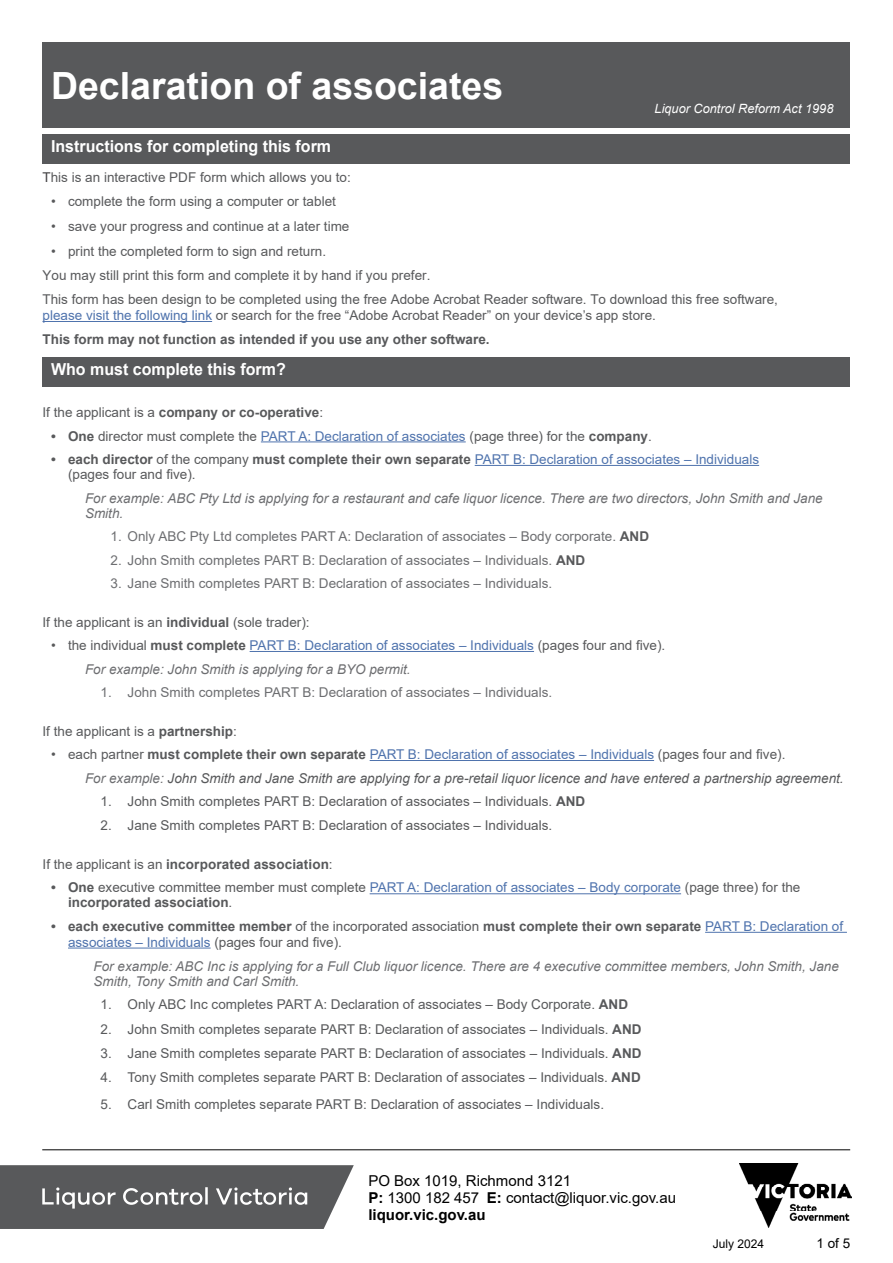
<style>
.page{position:relative;width:893px;height:1263px;background:#fff}
.page>*{position:absolute;margin:0;border:0;box-sizing:border-box;transform-origin:0 0}
.t1{font:700 37.5px "Arial";color:#fff}
.t2{font:700 16.5px "Arial";color:#fff}
.t3{font:15px/17.2px "Arial";color:#000}
.t4{font:13.5px/24.3px "Arial";color:#58595b}
.t5{font:italic 13.5px/15px "Arial";color:#6d6e71}
.t6{font:700 13.5px/15px "Arial";color:#58595b}
.t7{font:13.5px "Arial";color:#6d6e71}
.t8{font:italic 13.5px/23.5px "Arial";color:#58595b}
.t9{font:13.5px "Arial";color:#000}
.t10{font:italic 12.75px "Arial";color:#fff}
.t11{font:12px "Arial";color:#000}
.s1{color:#414042}
.s2{color:#4f73ad}
.s3{font-weight:700}
.s4{font-weight:400}
.s5{font-weight:400;color:#4f73ad}
.s6{font-weight:700;color:#58595b}
.s7{font-style:normal;color:#58595b}
.s8{font-weight:700;font-style:normal;color:#58595b}
.s9{font-style:normal;color:#4f73ad}
.s10{font-style:normal}
.s11{font-weight:700;font-style:normal}
.s12{color:#6d6e71}
</style>
<div class="page">
<img style="left:739px;top:1164px;width:113px;height:63px">
<hr style="left:42px;top:1149px;width:808px;height:1px;background:#000">
<svg style="left:0;top:1165px;width:354px;height:64px;background:#696a6c"></svg>
<div style="left:43px;top:43px;width:807px;height:85px;background:#58595b"></div>
<hr style="left:43px;top:321px;width:169px;height:1px;background:#4f73ad">
<hr style="left:261px;top:441px;width:205px;height:1px;background:#4f73ad">
<hr style="left:475px;top:465px;width:284px;height:1px;background:#4f73ad">
<hr style="left:250px;top:651px;width:284px;height:1px;background:#4f73ad">
<hr style="left:370px;top:760px;width:284px;height:1px;background:#4f73ad">
<hr style="left:370px;top:893px;width:311px;height:1px;background:#4f73ad">
<hr style="left:705px;top:932px;width:142px;height:1px;background:#4f73ad">
<hr style="left:68px;top:947px;width:143px;height:1px;background:#4f73ad">
<div style="left:43px;top:134px;width:807px;height:30px;background:#58595b"></div>
<div style="left:43px;top:357px;width:807px;height:30px;background:#58595b"></div>
<h1 class="t1" style="left:51px;top:59px;width:454px">Declaration of associates</h1>
<p class="t2" style="left:51px;top:134px;width:282px">Instructions for completing this form</p>
<p class="t10" style="left:655px;top:100px;width:180px">Liquor Control Reform Act 1998</p>
<p class="t4" style="left:43px;top:165px;width:310px"><span class="s1">T</span>his is an interactive PDF form which allows you to:</p>
<p class="t4" style="left:51px;top:189px;width:286px">• complete the form using a computer or tablet</p>
<p class="t4" style="left:51px;top:214px;width:300px">• save your progress and continue at a later time</p>
<p class="t4" style="left:43px;top:239px;width:737px;text-indent:9px">• print the completed form to sign and return.<br>You may still print this form and complete it by hand if you prefer.<br>This form has been design to be completed using the free Adobe Acrobat Reader software. To download this free software,</p>
<p class="t4" style="left:43px;top:303px;width:615px"><span class="s2">please visit the following link</span> or search for the free “Adobe Acrobat Reader” on your device’s app store.<br><span class="s3">This form may not function as intended if you use any other software.</span></p>
<p class="t2" style="left:51px;top:357px;width:236px">Who must complete this form?</p>
<p class="t6" style="left:43px;top:405px;width:282px"><span class="s4">If the applicant is a</span> company or co-operative<span class="s4">:</span></p>
<p class="t4" style="left:51px;top:423px;width:602px"><span class="s3">• One</span> director must complete the <span class="s2">PART A: Declaration of associates</span> (page three) for the <span class="s3">company</span>.</p>
<p class="t6" style="left:68px;top:452px;width:693px;text-indent:-17px">• each director <span class="s4">of the company</span> must complete their own separate <span class="s5">PART B: Declaration of associates – Individuals </span><span class="s4">(pages four and five).</span></p>
<p class="t5" style="left:85px;top:490px;width:739px">For example: ABC Pty Ltd is applying for a restaurant and cafe liquor licence. There are two directors, John Smith and Jane<br>Smith.</p>
<p class="t7" style="left:111px;top:527px;width:540px">1. Only ABC Pty Ltd completes PART A: Declaration of associates – Body corporate. <span class="s6">AND</span></p>
<p class="t7" style="left:111px;top:550px;width:476px">2. John Smith completes PART B: Declaration of associates – Individuals. <span class="s6">AND</span></p>
<p class="t7" style="left:111px;top:574px;width:443px">3. Jane Smith completes PART B: Declaration of associates – Individuals.</p>
<p class="t4" style="left:43px;top:609px;width:269px">If the applicant is an <span class="s3">individual</span> (sole trader):</p>
<p class="t5" style="left:85px;top:634px;width:582px;line-height:23.5px;text-indent:-34px"><span class="s7">• the individual</span> <span class="s8">must complete</span> <span class="s9">PART B: Declaration of associates – Individuals</span> <span class="s7">(pages four and five).<br></span>For example: John Smith is applying for a BYO permit.</p>
<p class="t7" style="left:101px;top:683px;width:453px">1. John Smith completes PART B: Declaration of associates – Individuals.</p>
<p class="t4" style="left:43px;top:719px;width:196px">If the applicant is a <span class="s3">partnership</span>:</p>
<p class="t8" style="left:85px;top:743px;width:760px;text-indent:-34px"><span class="s10">• each partner</span> <span class="s11">must complete their own separate</span> <span class="s9">PART B: Declaration of associates – Individuals</span> <span class="s10">(pages four and five).<br></span><span class="s12">For example:</span> John Smith and Jane Smith are applying for a pre-retail liquor licence and have entered a partnership agreement.</p>
<p class="t4" style="left:101px;top:789px;width:486px">1. John Smith completes PART B: Declaration of associates – Individuals. <span class="s3">AND</span></p>
<p class="t4" style="left:101px;top:813px;width:453px">2. Jane Smith completes PART B: Declaration of associates – Individuals.</p>
<p class="t6" style="left:43px;top:857px;width:291px"><span class="s4">If the applicant is an</span> incorporated association<span class="s4">:</span></p>
<p class="t4" style="left:68px;top:880px;width:734px;line-height:15px;text-indent:-17px"><span class="s3">• One</span> executive committee member must complete <span class="s2">PART A: Declaration of associates – Body corporate</span> (page three) for the <span class="s3">incorporated association</span>.</p>
<p class="t6" style="left:68px;top:918px;width:777px;line-height:15.8px;text-indent:-17px">• each executive committee member <span class="s4">of the incorporated association</span> must complete their own separate <span class="s5">PART B: Declaration of associates – Individuals</span> <span class="s4">(pages four and five).</span></p>
<p class="t5" style="left:94px;top:959px;width:747px">For example: ABC Inc is applying for a Full Club liquor licence. There are 4 executive committee members, John Smith, Jane<br>Smith, Tony Smith and Carl Smith.</p>
<p class="t4" style="left:101px;top:992px;width:529px">1. Only ABC Inc completes PART A: Declaration of associates – Body Corporate. <span class="s3">AND</span></p>
<p class="t4" style="left:101px;top:1017px;width:542px">2. John Smith completes separate PART B: Declaration of associates – Individuals. <span class="s3">AND</span></p>
<p class="t4" style="left:101px;top:1041px;width:542px">3. Jane Smith completes separate PART B: Declaration of associates – Individuals. <span class="s3">AND</span></p>
<p class="t4" style="left:101px;top:1065px;width:542px">4. Tony Smith completes separate PART B: Declaration of associates – Individuals. <span class="s3">AND</span></p>
<p class="t4" style="left:101px;top:1092px;width:505px">5. Carl Smith completes separate PART B: Declaration of associates – Individuals.</p>
<p class="t3" style="left:368px;top:1172px;width:309px">PO Box 1019, Richmond 3121<br><span class="s3">P:</span> 1300 182 457 <span class="s3">E:</span> contact@liquor.vic.gov.au <span class="s3">liquor.vic.gov.au</span></p>
<p class="t11" style="left:713px;top:1235px;width:53px">July 2024</p>
<p class="t9" style="left:816px;top:1234px;width:35px">1 of 5</p>
</div>
